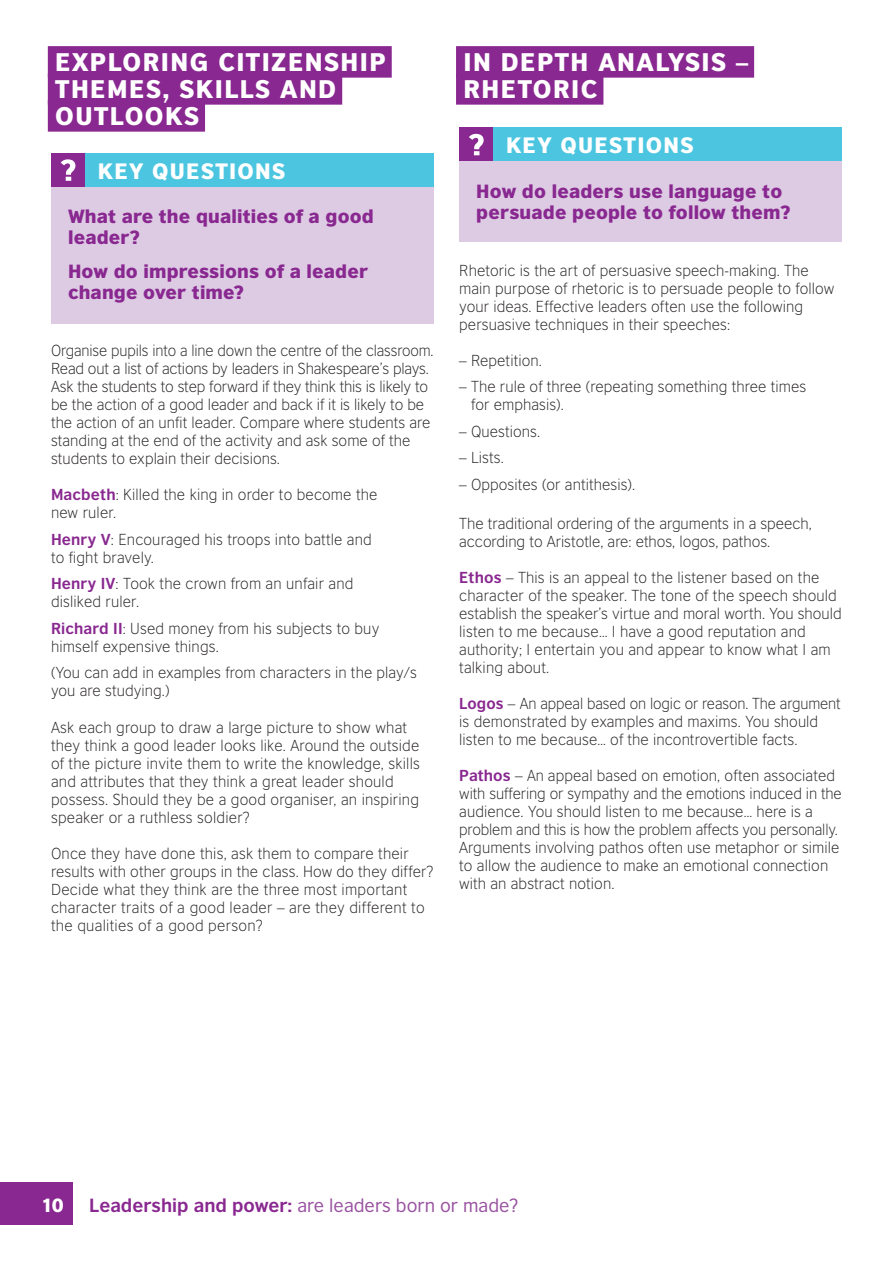
<style>
.page{position:relative;width:893px;height:1263px;background:#fff}
.page>*{position:absolute;margin:0;border:0;box-sizing:border-box;transform-origin:0 0}
.t1{font:900 24px/27px "British Council Sans";letter-spacing:.06em;color:#fff}
.t2{font:900 21px "British Council Sans";letter-spacing:.06em;color:#fff}
.t3{font:900 18px/21px "British Council Sans";letter-spacing:.01em;color:#892890}
.t4{font:18px "British Council Sans";color:#9953a1}
.t5{font:900 18px "British Council Sans";color:#fff}
.t6{font:300 15px/18px "British Council Sans";letter-spacing:.005em;color:#231f20}
.s1{font-weight:700;color:#892890}
</style>
<div class="page">
<div style="left:48px;top:46px;width:344px;height:32px;background:#892890"></div>
<div style="left:48px;top:73px;width:294px;height:32px;background:#892890"></div>
<div style="left:48px;top:100px;width:157px;height:32px;background:#892890"></div>
<div style="left:51px;top:153px;width:34px;height:34px;background:#892890"></div>
<div style="left:85px;top:153px;width:349px;height:34px;background:#4cc6e0"></div>
<div style="left:51px;top:187px;width:383px;height:136px;background:#ddcbe3"></div>
<svg style="left:61px;top:159px;width:14px;height:22px"></svg>
<div style="left:459px;top:128px;width:34px;height:34px;background:#892890"></div>
<div style="left:493px;top:128px;width:349px;height:34px;background:#4cc6e0"></div>
<div style="left:459px;top:162px;width:383px;height:80px;background:#ddcbe3"></div>
<svg style="left:469px;top:134px;width:15px;height:21px"></svg>
<div style="left:456px;top:46px;width:298px;height:32px;background:#892890"></div>
<div style="left:456px;top:73px;width:147px;height:32px;background:#892890"></div>
<div style="left:0;top:1182px;width:72px;height:43px;background:#892890"></div>
<h1 class="t1" style="left:55px;top:48px;width:318px;text-indent:52px">loring citizenship<br>Themes, skills and<br>Outlooks</h1>
<h2 class="t2" style="left:98px;top:157px;width:188px">Key questions</h2>
<p class="t3" style="left:68px;top:205px;width:307px">What are the qualities of a good leader?</p>
<p class="t3" style="left:68px;top:260px;width:302px">How do impressions of a leader change over time?</p>
<h1 class="t1" style="left:55px;top:48px;width:18px">Exp</h1>
<p class="t6" style="left:51px;top:342px;width:384px">Organise pupils into a line down the centre of the classroom.<br>Read out a list of actions by leaders in Shakespeare’s plays.<br>Ask the students to step forward if they think this is likely to be the action of a good leader and back if it is likely to be the action of an unfit leader. Compare where students are standing at the end of the activity and ask some of the students to explain their decisions.</p>
<p class="t6" style="left:51px;top:486px;width:328px"><span class="s1">Macbeth</span>: Killed the king in order to become the new ruler.</p>
<p class="t6" style="left:51px;top:530px;width:322px"><span class="s1">Henry V</span>: Encouraged his troops into battle and to fight bravely.</p>
<p class="t6" style="left:51px;top:575px;width:304px"><span class="s1">Henry IV</span>: Took the crown from an unfair and disliked ruler.</p>
<p class="t6" style="left:51px;top:619px;width:330px"><span class="s1">Richard II</span>: Used money from his subjects to buy himself expensive things.</p>
<p class="t6" style="left:51px;top:664px;width:367px">(You can add in examples from characters in the play/s you are studying.)</p>
<p class="t6" style="left:51px;top:718px;width:370px">Ask each group to draw a large picture to show what they think a good leader looks like. Around the outside of the picture invite them to write the knowledge, skills and attributes that they think a great leader should possess. Should they be a good organiser, an inspiring speaker or a ruthless soldier?</p>
<p class="t6" style="left:51px;top:844px;width:384px">Once they have done this, ask them to compare their results with other groups in the class. How do they differ?<br>Decide what they think are the three most important character traits of a good leader – are they different to the qualities of a good person?</p>
<h1 class="t1" style="left:463px;top:48px;width:220px">In depth analysis</h1>
<h1 class="t1" style="left:736px;top:48px;width:13px">–</h1>
<h1 class="t1" style="left:463px;top:75px;width:135px">Rhetoric</h1>
<h2 class="t2" style="left:506px;top:132px;width:188px">Key questions</h2>
<p class="t3" style="left:476px;top:180px;width:316px">How do leaders use language to persuade people to follow them?</p>
<p class="t6" style="left:459px;top:261px;width:377px">Rhetoric is the art of persuasive speech-making. The main purpose of rhetoric is to persuade people to follow your ideas. Effective leaders often use the following persuasive techniques in their speeches:</p>
<p class="t6" style="left:459px;top:351px;width:84px">– Repetition.</p>
<p class="t6" style="left:471px;top:378px;width:337px;text-indent:-12px">– The rule of three (repeating something three times for emphasis).</p>
<p class="t6" style="left:459px;top:422px;width:82px">– Questions.</p>
<p class="t6" style="left:459px;top:449px;width:46px">– Lists.</p>
<p class="t6" style="left:459px;top:475px;width:177px">– Opposites (or antithesis).</p>
<p class="t6" style="left:459px;top:514px;width:354px">The traditional ordering of the arguments in a speech, according to Aristotle, are: ethos, logos, pathos.</p>
<p class="t6" style="left:459px;top:568px;width:384px"><span class="s1">Ethos</span> – This is an appeal to the listener based on the character of the speaker. The tone of the speech should establish the speaker’s virtue and moral worth. You should listen to me because… I have a good reputation and authority; I entertain you and appear to know what I am talking about.</p>
<p class="t6" style="left:459px;top:695px;width:383px"><span class="s1">Logos</span> – An appeal based on logic or reason. The argument is demonstrated by examples and maxims. You should listen to me because… of the incontrovertible facts.</p>
<p class="t6" style="left:459px;top:767px;width:384px"><span class="s1">Pathos</span> – An appeal based on emotion, often associated with suffering or sympathy and the emotions induced in the audience. You should listen to me because… here is a problem and this is how the problem affects you personally.<br>Arguments involving pathos often use metaphor or simile to allow the audience to make an emotional connection with an abstract notion.</p>
<p class="t5" style="left:41px;top:1193px;width:24px">10</p>
<p class="t4" style="left:89px;top:1195px;width:430px"><span class="s1">Leadership and power:</span> are leaders born or made?</p>
</div>
